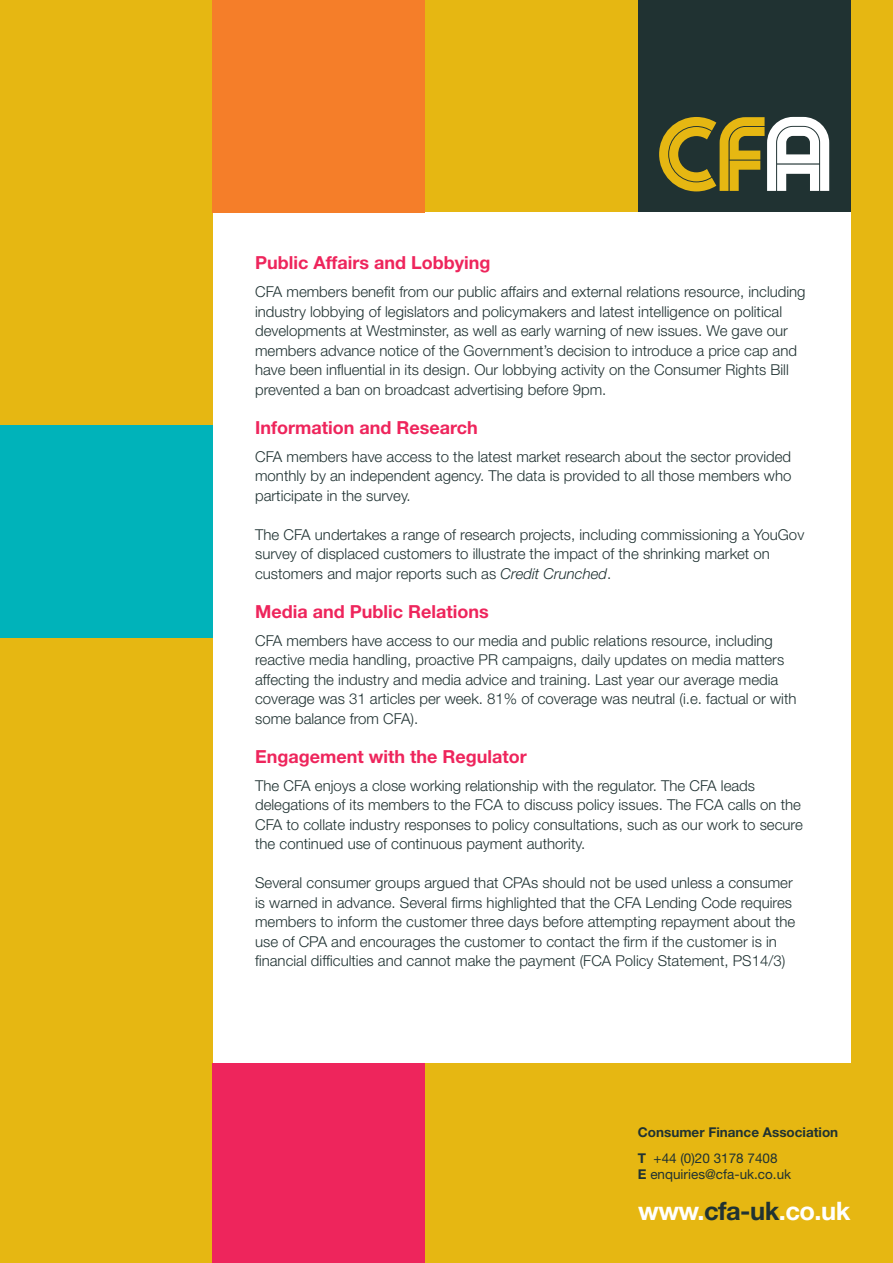
<style>
.page{position:relative;width:893px;height:1263px;background:#e6b712}
.page>*{position:absolute;margin:0;border:0;box-sizing:border-box;transform-origin:0 0}
.t1{font:700 25.5px "Helvetica Neue";letter-spacing:-.02em;color:#fff}
.t2{font:700 18px "Helvetica Neue";color:#ee255c}
.t3{font:300 15px/19.5px "Helvetica Neue";color:#203232}
.t4{font:700 13.5px/25.5px "Helvetica Neue";color:#203232}
.t5{font:13.5px "Helvetica Neue";color:#203232}
.s1{font-style:italic}
.s2{font-weight:400}
.s3{font-weight:700}
.s4{color:#203232}
</style>
<div class="page">
<div style="left:638px;top:0;width:212px;height:213px;background:#203232"></div>
<svg style="left:659px;top:117px;width:170px;height:74px"></svg>
<div style="left:213px;top:213px;width:637px;height:850px;background:#fff"></div>
<div style="left:0;top:425px;width:213px;height:213px;background:#00b3ba"></div>
<div style="left:213px;top:1063px;width:212px;height:200px;background:#ee255c"></div>
<div style="left:213px;top:0;width:212px;height:213px;background:#f57e29"></div>
<p class="t2" style="left:255px;top:252px;width:237px">Public Affairs and Lobbying</p>
<p class="t3" style="left:255px;top:282px;width:552px">CFA members benefit from our public affairs and external relations resource, including industry lobbying of legislators and policymakers and latest intelligence on political developments at Westminster, as well as early warning of new issues. We gave our members advance notice of the Government’s decision to introduce a price cap and have been influential in its design. Our lobbying activity on the Consumer Rights Bill prevented a ban on broadcast advertising before 9pm.</p>
<p class="t2" style="left:255px;top:416px;width:224px">Information and Research</p>
<p class="t3" style="left:255px;top:446px;width:538px;text-align:justify">CFA members have access to the latest market research about the sector provided monthly by an independent agency. The data is provided to all those members who participate in the survey.</p>
<p class="t3" style="left:255px;top:524px;width:551px">The CFA undertakes a range of research projects, including commissioning a YouGov survey of displaced customers to illustrate the impact of the shrinking market on customers and major reports such as <span class="s1">Credit Crunched</span>.</p>
<p class="t2" style="left:255px;top:600px;width:235px">Media and Public Relations</p>
<p class="t3" style="left:255px;top:630px;width:543px">CFA members have access to our media and public relations resource, including reactive media handling, proactive PR campaigns, daily updates on media matters affecting the industry and media advice and training. Last year our average media coverage was 31 articles per week. 81% of coverage was neutral (i.e. factual or with some balance from CFA).</p>
<p class="t2" style="left:255px;top:745px;width:273px">Engagement with the Regulator</p>
<p class="t3" style="left:255px;top:775px;width:549px">The CFA enjoys a close working relationship with the regulator. The CFA leads delegations of its members to the FCA to discuss policy issues. The FCA calls on the CFA to collate industry responses to policy consultations, such as our work to secure the continued use of continuous payment authority.</p>
<p class="t3" style="left:255px;top:873px;width:542px">Several consumer groups argued that CPAs should not be used unless a consumer is warned in advance. Several firms highlighted that the CFA Lending Code requires members to inform the customer three days before attempting repayment about the use of CPA and encourages the customer to contact the firm if the customer is in financial difficulties and cannot make the payment (FCA Policy Statement, PS14/3)</p>
<p class="t4" style="left:638px;top:1119px;width:202px">Consumer Finance Association<br>T <span class="s2">+44 (0)20 3178 7408</span></p>
<p class="t5" style="left:638px;top:1166px;width:155px"><span class="s3">E</span> enquiries@cfa-uk.co.uk</p>
<h1 class="t1" style="left:638px;top:1195px;width:214px">www.<span class="s4">cfa-uk</span>.co.uk</h1>
</div>
